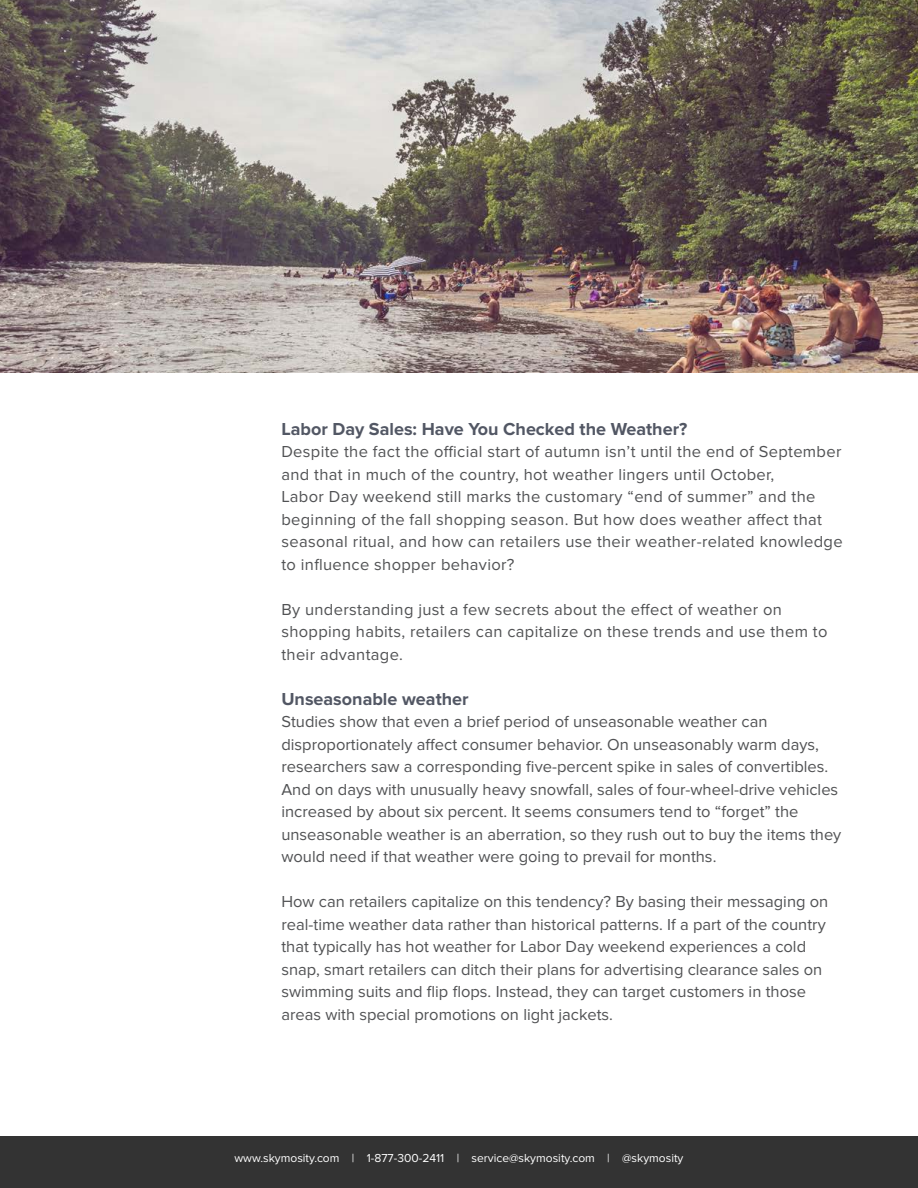
<style>
.page{position:relative;width:918px;height:1188px;background:#fff}
.page>*{position:absolute;margin:0;border:0;box-sizing:border-box;transform-origin:0 0}
.t1{font:700 18px "Proxima Nova";color:#525764}
.t2{font:16.5px/22.5px "Proxima Nova";color:#515254}
.t3{font:16.5px/22.5px "Proxima Nova";letter-spacing:.02em;color:#515254}
.t4{font:12px "Proxima Nova";color:#fff}
</style>
<div class="page">
<div style="left:0;top:1136px;width:918px;height:52px;background:#333"></div>
<img style="left:0;top:0;width:918px;height:373px">
<p class="t1" style="left:281px;top:418px;width:407px">Labor Day Sales: Have You Checked the Weather?</p>
<p class="t3" style="left:281px;top:441px;width:563px">Despite the fact the official start of autumn isn’t until the end of September and that in much of the country, hot weather lingers until October,<br>Labor Day weekend still marks the customary “end of summer” and the beginning of the fall shopping season. But how does weather affect that seasonal ritual, and how can retailers use their weather-related knowledge to influence shopper behavior?</p>
<p class="t3" style="left:281px;top:598px;width:548px">By understanding just a few secrets about the effect of weather on shopping habits, retailers can capitalize on these trends and use them to their advantage.</p>
<p class="t1" style="left:281px;top:688px;width:189px">Unseasonable weather</p>
<p class="t2" style="left:281px;top:711px;width:562px">Studies show that even a brief period of unseasonable weather can disproportionately affect consumer behavior. On unseasonably warm days, researchers saw a corresponding five-percent spike in sales of convertibles.<br>And on days with unusually heavy snowfall, sales of four-wheel-drive vehicles increased by about six percent. It seems consumers tend to “forget” the unseasonable weather is an aberration, so they rush out to buy the items they would need if that weather were going to prevail for months.</p>
<p class="t2" style="left:281px;top:891px;width:548px">How can retailers capitalize on this tendency? By basing their messaging on real-time weather data rather than historical patterns. If a part of the country that typically has hot weather for Labor Day weekend experiences a cold snap, smart retailers can ditch their plans for advertising clearance sales on swimming suits and flip flops. Instead, they can target customers in those areas with special promotions on light jackets.</p>
<p class="t4" style="left:235px;top:1151px;width:450px">www.skymosity.com | 1-877-300-2411 | service@skymosity.com | @skymosity</p>
</div>
